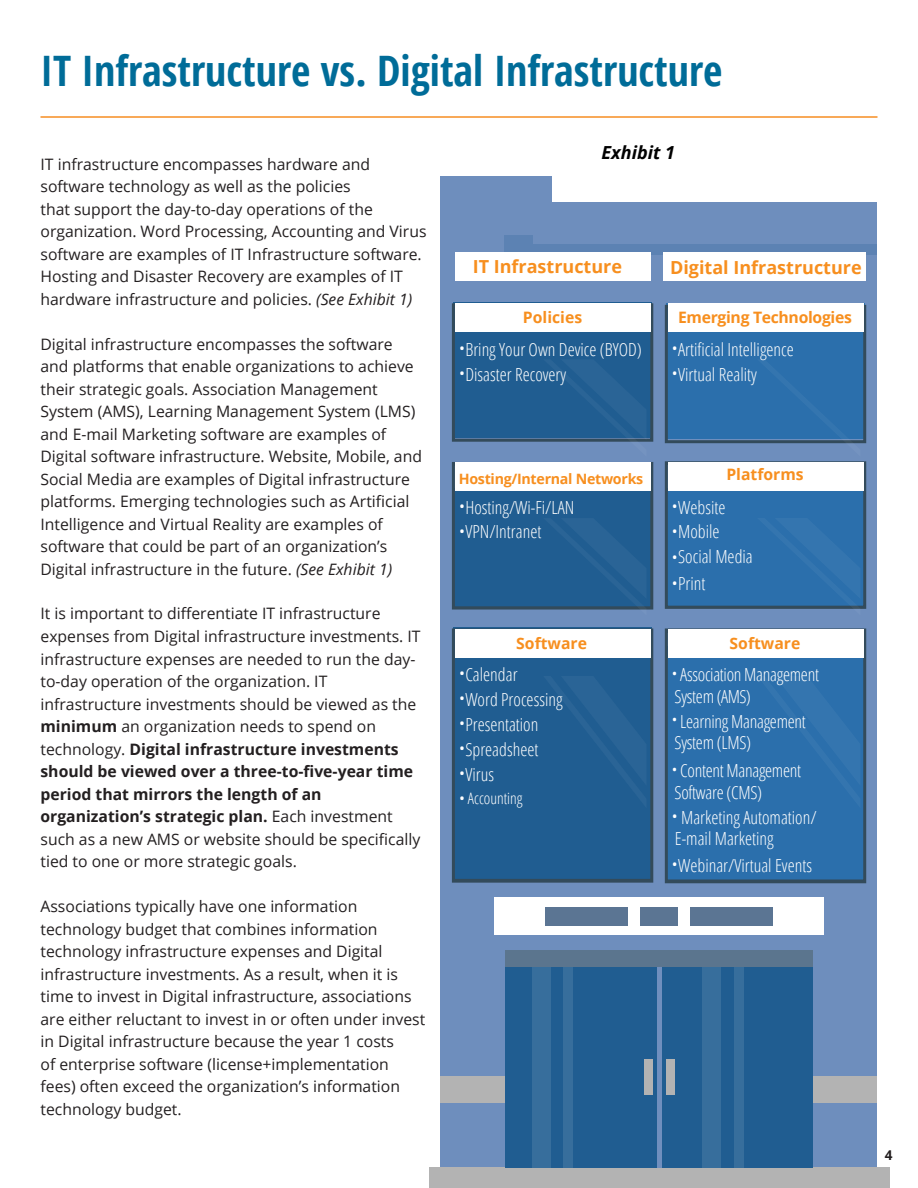
<style>
.page{position:relative;width:918px;height:1188px;background:#fff}
.page>*{position:absolute;margin:0;border:0;box-sizing:border-box;transform-origin:0 0}
.t1{font:700 42px "Open Sans Condensed";color:#006c98}
.t2{font:300 condensed 18px/21.6px "Open Sans";color:#fff}
.t3{font:700 18px "Open Sans";color:#f78f1f}
.t4{font:italic 700 18px "Open Sans";color:#000}
.t5{font:15.75px/22.5px "Open Sans";color:#231f20}
.t6{font:700 15.75px "Open Sans";color:#f78f1f}
.t7{font:700 15.75px "Open Sans";letter-spacing:-.02em;color:#f78f1f}
.t8{font:300 condensed 15.75px "Open Sans";color:#fff}
.t9{font:700 14.25px "Open Sans";letter-spacing:-.02em;color:#f78f1f}
.t10{font:700 13.5px "Open Sans";color:#231f20}
.s1{font-style:italic}
.s2{font-weight:700}
.s3{font-size:15.75px}
.s4{font-size:15px}
</style>
<div class="page">
<div style="left:440px;top:200px;width:437px;height:975px;background:#6e8ebd"></div>
<div style="left:429px;top:1168px;width:460px;height:20px;background:#b3b3b3"></div>
<div style="left:440px;top:1077px;width:437px;height:26px;background:#b3b3b3"></div>
<div style="left:494px;top:898px;width:330px;height:37px;background:#fff"></div>
<div style="left:545px;top:908px;width:83px;height:18px;background:#5b7593"></div>
<div style="left:691px;top:908px;width:82px;height:18px;background:#5b7593"></div>
<div style="left:640px;top:908px;width:38px;height:18px;background:#5b7593"></div>
<div style="left:506px;top:950px;width:307px;height:218px;background:#205d91"></div>
<div style="left:703px;top:950px;width:18px;height:218px;background:#376e9c"></div>
<div style="left:734px;top:950px;width:9px;height:218px;background:#376e9c"></div>
<div style="left:533px;top:950px;width:18px;height:218px;background:#376e9c"></div>
<div style="left:564px;top:950px;width:9px;height:218px;background:#376e9c"></div>
<hr style="left:657px;top:958px;width:4px;height:210px;background:#708fbe">
<div style="left:666px;top:1059px;width:9px;height:35px;background:#b3b3b3"></div>
<div style="left:644px;top:1059px;width:9px;height:35px;background:#b3b3b3"></div>
<div style="left:506px;top:950px;width:307px;height:17px;background:#5b758e"></div>
<div style="left:453px;top:627px;width:199px;height:252px;background:#205d91"></div>
<div style="left:452px;top:629px;width:201px;height:253px;border:3px solid #334b5b"></div>
<div style="left:666px;top:646px;width:199px;height:235px;background:#2b6fac"></div>
<div style="left:665px;top:629px;width:201px;height:254px;border:3px solid #334b5b"></div>
<div style="left:455px;top:630px;width:195px;height:28px;background:#fff"></div>
<div style="left:668px;top:630px;width:195px;height:28px;background:#fff"></div>
<div style="left:453px;top:488px;width:199px;height:119px;background:#205d91"></div>
<div style="left:452px;top:462px;width:201px;height:147px;border:3px solid #334b5b"></div>
<div style="left:666px;top:488px;width:199px;height:117px;background:#2b6fac"></div>
<div style="left:665px;top:461px;width:201px;height:148px;border:3px solid #334b5b"></div>
<div style="left:453px;top:302px;width:199px;height:135px;background:#205d91"></div>
<div style="left:452px;top:303px;width:201px;height:139px;border:3px solid #334b5b"></div>
<div style="left:666px;top:303px;width:199px;height:136px;background:#2b6fac"></div>
<div style="left:665px;top:305px;width:201px;height:138px;border:3px solid #334b5b"></div>
<svg style="left:543px;top:605px;width:104px;height:5px"></svg>
<svg style="left:757px;top:605px;width:103px;height:4px"></svg>
<svg style="left:543px;top:437px;width:104px;height:5px"></svg>
<div style="left:455px;top:303px;width:195px;height:28px;background:#fff"></div>
<div style="left:668px;top:303px;width:195px;height:28px;background:#fff"></div>
<svg style="left:757px;top:439px;width:103px;height:5px"></svg>
<div style="left:431px;top:173px;width:446px;height:82px;background:#fff"></div>
<div style="left:455px;top:462px;width:195px;height:28px;background:#fff"></div>
<div style="left:668px;top:462px;width:195px;height:28px;background:#fff"></div>
<div style="left:440px;top:176px;width:111px;height:82px;background:#6e8ebd"></div>
<div style="left:443px;top:202px;width:434px;height:53px;background:#6e8ebd"></div>
<div style="left:504px;top:235px;width:29px;height:20px;background:#5c82b3"></div>
<div style="left:504px;top:244px;width:373px;height:11px;background:#5c82b3"></div>
<hr style="left:40px;top:116px;width:838px;height:2px;background:#f68e22">
<div style="left:455px;top:252px;width:195px;height:28px;background:#fff"></div>
<div style="left:663px;top:252px;width:203px;height:28px;background:#fff"></div>
<h1 class="t1" style="left:40px;top:42px;width:684px">IT Infrastructure vs. Digital Infrastructure</h1>
<p class="t5" style="left:40px;top:152px;width:388px">IT infrastructure encompasses hardware and software technology as well as the policies<br>that support the day-to-day operations of the organization. Word Processing, Accounting and Virus software are examples of IT Infrastructure software.<br>Hosting and Disaster Recovery are examples of IT hardware infrastructure and policies. <span class="s1">(See Exhibit 1)</span></p>
<p class="t5" style="left:40px;top:332px;width:383px">Digital infrastructure encompasses the software and platforms that enable organizations to achieve their strategic goals. Association Management System (AMS), Learning Management System (LMS) and E-mail Marketing software are examples of Digital software infrastructure. Website, Mobile, and Social Media are examples of Digital infrastructure platforms. Emerging technologies such as Artificial Intelligence and Virtual Reality are examples of software that could be part of an organization’s Digital infrastructure in the future. <span class="s1">(See Exhibit 1)</span></p>
<p class="t5" style="left:40px;top:602px;width:382px">It is important to differentiate IT infrastructure expenses from Digital infrastructure investments. IT infrastructure expenses are needed to run the day&shy;to-day operation of the organization. IT infrastructure investments should be viewed as the <span class="s2">minimum</span> an organization needs to spend on technology. <span class="s2">Digital infrastructure investments should be viewed over a three-to-five-year time period that mirrors the length of an organization’s strategic plan.</span> Each investment such as a new AMS or website should be specifically tied to one or more strategic goals.</p>
<p class="t5" style="left:40px;top:895px;width:386px">Associations typically have one information technology budget that combines information technology infrastructure expenses and Digital infrastructure investments. As a result, when it is time to invest in Digital infrastructure, associations are either reluctant to invest in or often under invest in Digital infrastructure because the year 1 costs<br>of enterprise software (license+implementation fees) often exceed the organization’s information technology budget.</p>
<p class="t4" style="left:602px;top:139px;width:75px">Exhibit 1</p>
<p class="t3" style="left:473px;top:254px;width:151px">IT Infrastructure</p>
<p class="t3" style="left:670px;top:255px;width:193px">Digital Infrastructure</p>
<p class="t6" style="left:523px;top:306px;width:61px">Policies</p>
<p class="t7" style="left:678px;top:306px;width:175px">Emerging Technologies</p>
<p class="t2" style="left:459px;top:338px;width:184px"><span class="s3">•</span>Bring Your Own Device (BYOD)</p>
<p class="t2" style="left:459px;top:363px;width:109px"><span class="s3">•</span>Disaster Recovery</p>
<p class="t2" style="left:672px;top:338px;width:124px"><span class="s3">•</span>Artificial Intelligence</p>
<p class="t2" style="left:672px;top:363px;width:86px"><span class="s3">•</span>Virtual Reality</p>
<p class="t9" style="left:459px;top:469px;width:186px">Hosting/Internal Networks</p>
<p class="t6" style="left:726px;top:464px;width:79px">Platforms</p>
<p class="t2" style="left:459px;top:496px;width:117px"><span class="s3">•</span>Hosting/Wi-Fi/LAN</p>
<p class="t2" style="left:459px;top:521px;width:84px"><span class="s3">•</span>VPN/Intranet</p>
<p class="t2" style="left:672px;top:496px;width:55px"><span class="s3">•</span>Website</p>
<p class="t2" style="left:672px;top:521px;width:49px"><span class="s3">•</span>Mobile</p>
<p class="t2" style="left:672px;top:572px;width:35px"><span class="s3">•</span>Print</p>
<p class="t2" style="left:672px;top:545px;width:82px"><span class="s3">•</span>Social Media</p>
<p class="t6" style="left:516px;top:633px;width:72px">Software</p>
<p class="t6" style="left:730px;top:633px;width:72px">Software</p>
<p class="t2" style="left:459px;top:663px;width:60px"><span class="s3">•</span>Calendar</p>
<p class="t2" style="left:459px;top:688px;width:105px"><span class="s3">•</span>Word Processing</p>
<p class="t2" style="left:459px;top:713px;width:81px"><span class="s3">•</span>Presentation</p>
<p class="t2" style="left:459px;top:738px;width:81px"><span class="s3">•</span>Spreadsheet</p>
<p class="t2" style="left:459px;top:763px;width:36px"><span class="s3">•</span>Virus</p>
<p class="t8" style="left:459px;top:787px;width:65px">• Accounting</p>
<p class="t2" style="left:672px;top:663px;width:149px"><span class="s4">•</span> Association Management<br>System (AMS)</p>
<p class="t2" style="left:672px;top:710px;width:136px"><span class="s4">•</span> Learning Management<br>System (LMS)</p>
<p class="t2" style="left:672px;top:759px;width:131px"><span class="s4">•</span> Content Management<br>Software (CMS)</p>
<p class="t2" style="left:672px;top:806px;width:146px"><span class="s3">•</span> Marketing Automation/<br>E-mail Marketing</p>
<p class="t2" style="left:672px;top:854px;width:142px"><span class="s3">•</span>Webinar/Virtual Events</p>
<p class="t10" style="left:885px;top:1146px;width:9px">4</p>
</div>
